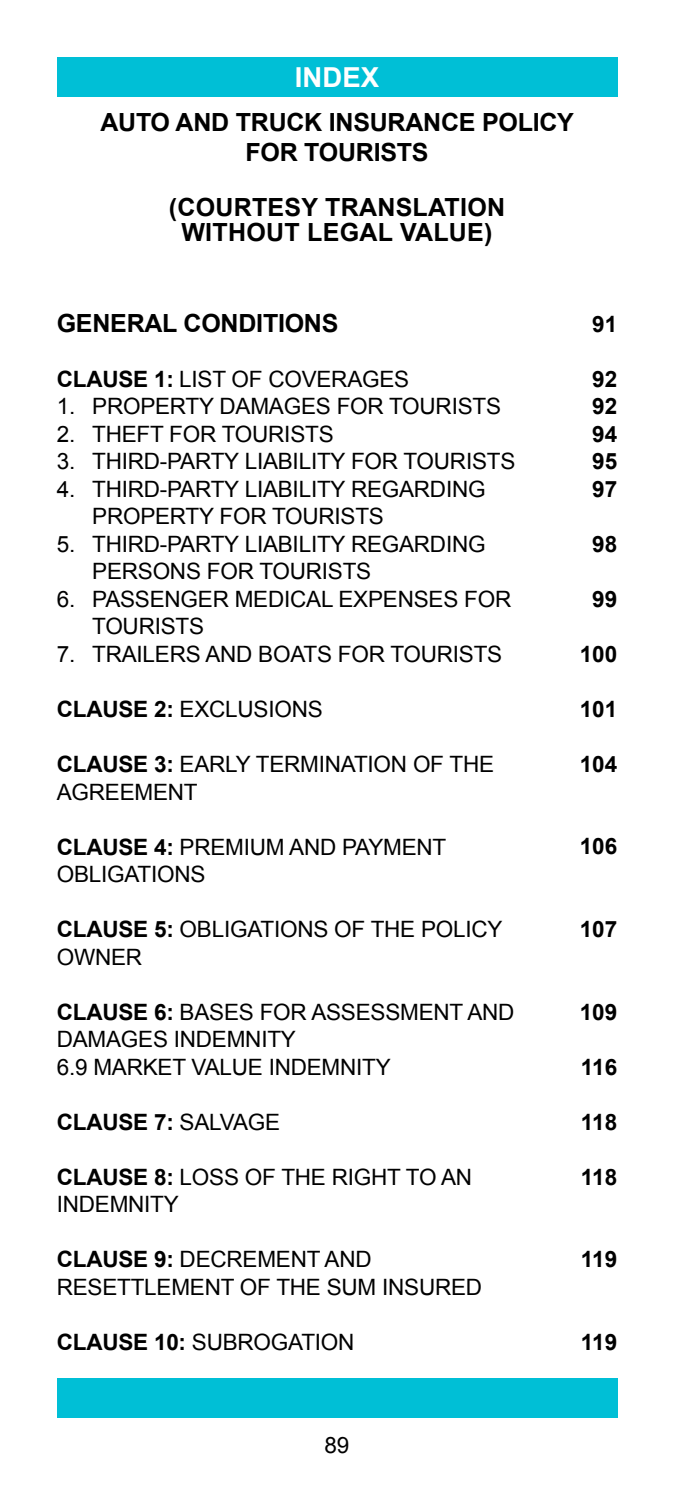
<style>
.page{position:relative;width:674px;height:1489px;background:#fff}
.page>*{position:absolute;margin:0;border:0;box-sizing:border-box;transform-origin:0 0}
.t1{font:700 27.5px "Arial";color:#fff}
.t2{font:700 25px/30px "Arial";letter-spacing:-.01em;color:#000;text-align:center}
.t3{font:700 25px/25px "Arial";letter-spacing:.01em;color:#000;text-align:center}
.t4{font:22.5px/27.5px "Arial";letter-spacing:-.01em;color:#000}
.t5{font:700 22.5px/27.5px "Arial";color:#000;text-align:justify}
.s1{font-weight:700}
.s2{font-weight:400}
</style>
<div class="page">
<div style="left:57px;top:57px;width:560px;height:40px;background:#00bfd6"></div>
<div style="left:57px;top:1377px;width:560px;height:40px;background:#00bfd6"></div>
<p class="t1" style="left:295px;top:59px;width:86px">INDEX</p>
<p class="t2" style="left:100px;top:108px;width:475px">AUTO AND TRUCK INSURANCE POLICY<br>FOR TOURISTS</p>
<p class="t3" style="left:169px;top:195px;width:338px">(COURTESY TRANSLATION<br>WITHOUT LEGAL VALUE)</p>
<p class="t2" style="left:57px;top:309px;width:283px">GENERAL CONDITIONS</p>
<p class="t4" style="left:57px;top:365px;width:354px"><span class="s1">CLAUSE 1:</span> LIST OF COVERAGES</p>
<p class="t4" style="left:57px;top:393px;width:445px">1. PROPERTY DAMAGES FOR TOURISTS</p>
<p class="t4" style="left:57px;top:420px;width:278px">2. THEFT FOR TOURISTS</p>
<p class="t4" style="left:57px;top:448px;width:460px">3. THIRD-PARTY LIABILITY FOR TOURISTS</p>
<p class="t4" style="left:92px;top:475px;width:394px;text-indent:-35px">4. THIRD-PARTY LIABILITY REGARDING<br>PROPERTY FOR TOURISTS</p>
<p class="t4" style="left:92px;top:530px;width:394px;text-indent:-35px">5. THIRD-PARTY LIABILITY REGARDING<br>PERSONS FOR TOURISTS</p>
<p class="t4" style="left:92px;top:585px;width:420px;text-indent:-35px">6. PASSENGER MEDICAL EXPENSES FOR<br>TOURISTS</p>
<p class="t4" style="left:57px;top:640px;width:447px">7. TRAILERS AND BOATS FOR TOURISTS</p>
<p class="t4" style="left:57px;top:695px;width:267px"><span class="s1">CLAUSE 2:</span> EXCLUSIONS</p>
<p class="t4" style="left:57px;top:750px;width:438px"><span class="s1">CLAUSE 3:</span> EARLY TERMINATION OF THE<br>AGREEMENT</p>
<p class="t4" style="left:57px;top:833px;width:391px"><span class="s1">CLAUSE 4:</span> PREMIUM AND PAYMENT<br>OBLIGATIONS</p>
<p class="t4" style="left:57px;top:915px;width:447px"><span class="s1">CLAUSE 5:</span> OBLIGATIONS OF THE POLICY<br>OWNER</p>
<p class="t4" style="left:57px;top:998px;width:459px"><span class="s1">CLAUSE 6:</span> BASES FOR ASSESSMENT AND<br>DAMAGES INDEMNITY<br>6.9 MARKET VALUE INDEMNITY</p>
<p class="t5" style="left:57px;top:1108px;width:225px">CLAUSE 7: <span class="s2">SALVAGE</span></p>
<p class="t4" style="left:57px;top:1163px;width:416px"><span class="s1">CLAUSE 8:</span> LOSS OF THE RIGHT TO AN<br>INDEMNITY</p>
<p class="t4" style="left:57px;top:1245px;width:426px"><span class="s1">CLAUSE 9:</span> DECREMENT AND<br>RESETTLEMENT OF THE SUM INSURED</p>
<p class="t4" style="left:57px;top:1328px;width:299px"><span class="s1">CLAUSE 10:</span> SUBROGATION</p>
<p class="t4" style="left:324px;top:1431px;width:27px">89</p>
<p class="t5" style="left:592px;top:311px;width:27px">91</p>
<p class="t5" style="left:592px;top:366px;width:27px">92<br>92<br>94<br>95<br>97</p>
<p class="t5" style="left:592px;top:531px;width:27px">98</p>
<p class="t5" style="left:592px;top:586px;width:27px">99</p>
<p class="t5" style="left:579px;top:640px;width:39px">100</p>
<p class="t5" style="left:579px;top:695px;width:39px">101</p>
<p class="t5" style="left:579px;top:750px;width:39px">104</p>
<p class="t5" style="left:579px;top:833px;width:39px">106</p>
<p class="t5" style="left:579px;top:915px;width:39px">107</p>
<p class="t5" style="left:579px;top:998px;width:39px">109</p>
<p class="t5" style="left:580px;top:1053px;width:38px">116</p>
<p class="t5" style="left:580px;top:1108px;width:38px">118</p>
<p class="t5" style="left:580px;top:1163px;width:38px">118</p>
<p class="t5" style="left:580px;top:1245px;width:38px">119</p>
<p class="t5" style="left:580px;top:1328px;width:38px">119</p>
</div>
